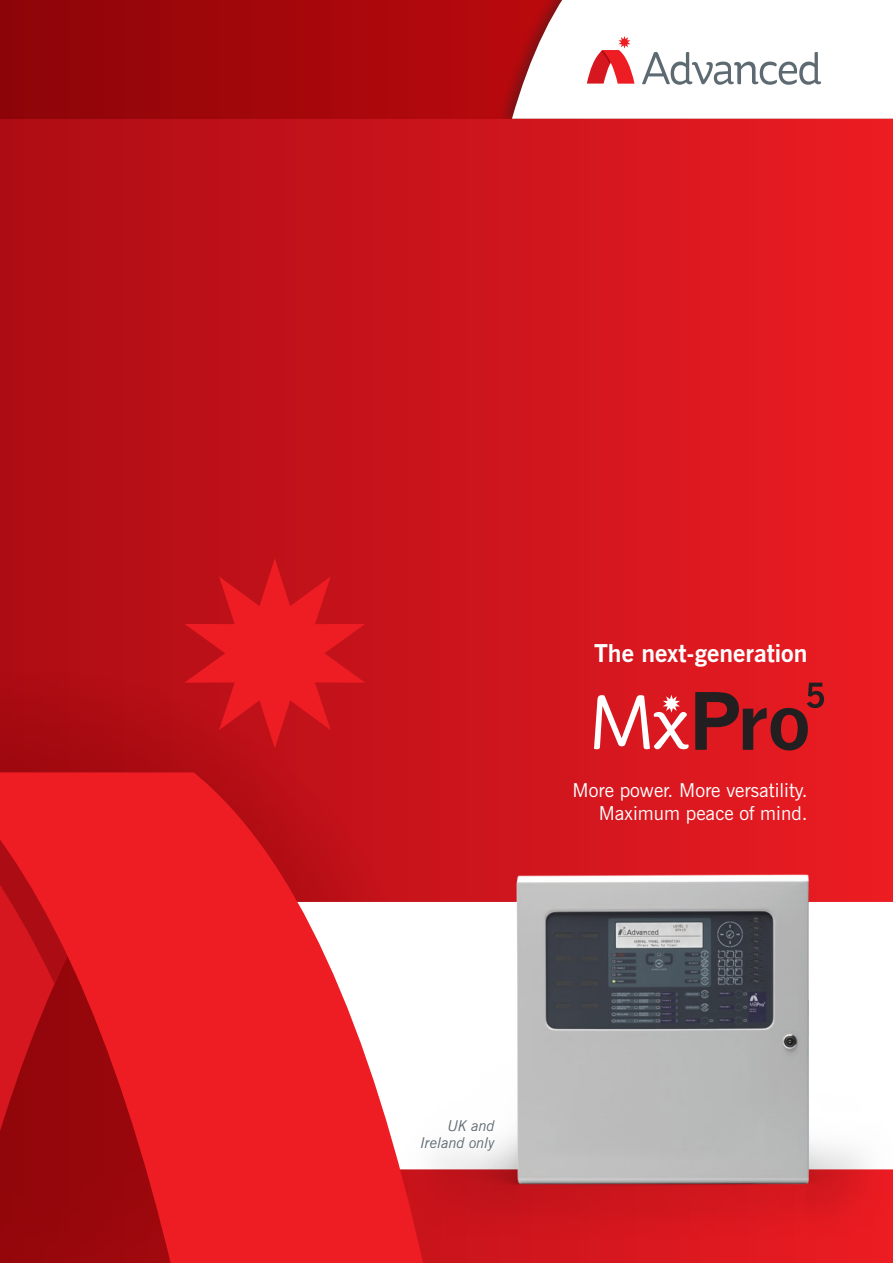
<style>
.page{position:relative;width:893px;height:1263px;background:#fff}
.page>*{position:absolute;margin:0;border:0;box-sizing:border-box;transform-origin:0 0}
.t1{font:700 24.9px "News Gothic BT";color:#fff}
.t2{font:19.35px/23.1px "News Gothic BT";color:#fff;text-align:right}
.t3{font:italic 14.7px/17.5px "News Gothic BT";color:#5d6a71;text-align:right}
</style>
<div class="page">
<div style="left:0;top:0;width:893px;height:1263px;background:linear-gradient(to right,#ad0c14,#ea1d24)"></div>
<svg style="left:0;top:670px;width:422px;height:102px;background:#b40d15"></svg>
<svg style="left:184px;top:558px;width:181px;height:190px;background:#d3161d"></svg>
<svg style="left:0;top:772px;width:426px;height:491px;background:#d82026"></svg>
<svg style="left:0;top:772px;width:67px;height:212px;background:#d9171e"></svg>
<svg style="left:0;top:0;width:495px;height:118px;background:#a0060a"></svg>
<div style="left:495px;top:0;width:398px;height:118px;background:#231f20;opacity:.5"></div>
<svg style="left:512px;top:0;width:381px;height:118px"></svg>
<img style="left:380px;top:870px;width:513px;height:386px">
<img style="left:511px;top:871px;width:306px;height:318px">
<svg style="left:594px;top:695px;width:95px;height:54px"></svg>
<svg style="left:695px;top:683px;width:129px;height:67px;background:#9e1b20"></svg>
<p class="t1" style="left:594px;top:638px;width:215px">The next-generation</p>
<p class="t2" style="left:573px;top:778px;width:236px">More power. More versatility.<br>Maximum peace of mind.</p>
<p class="t3" style="left:421px;top:1116px;width:76px">UK and<br>Ireland only</p>
</div>
